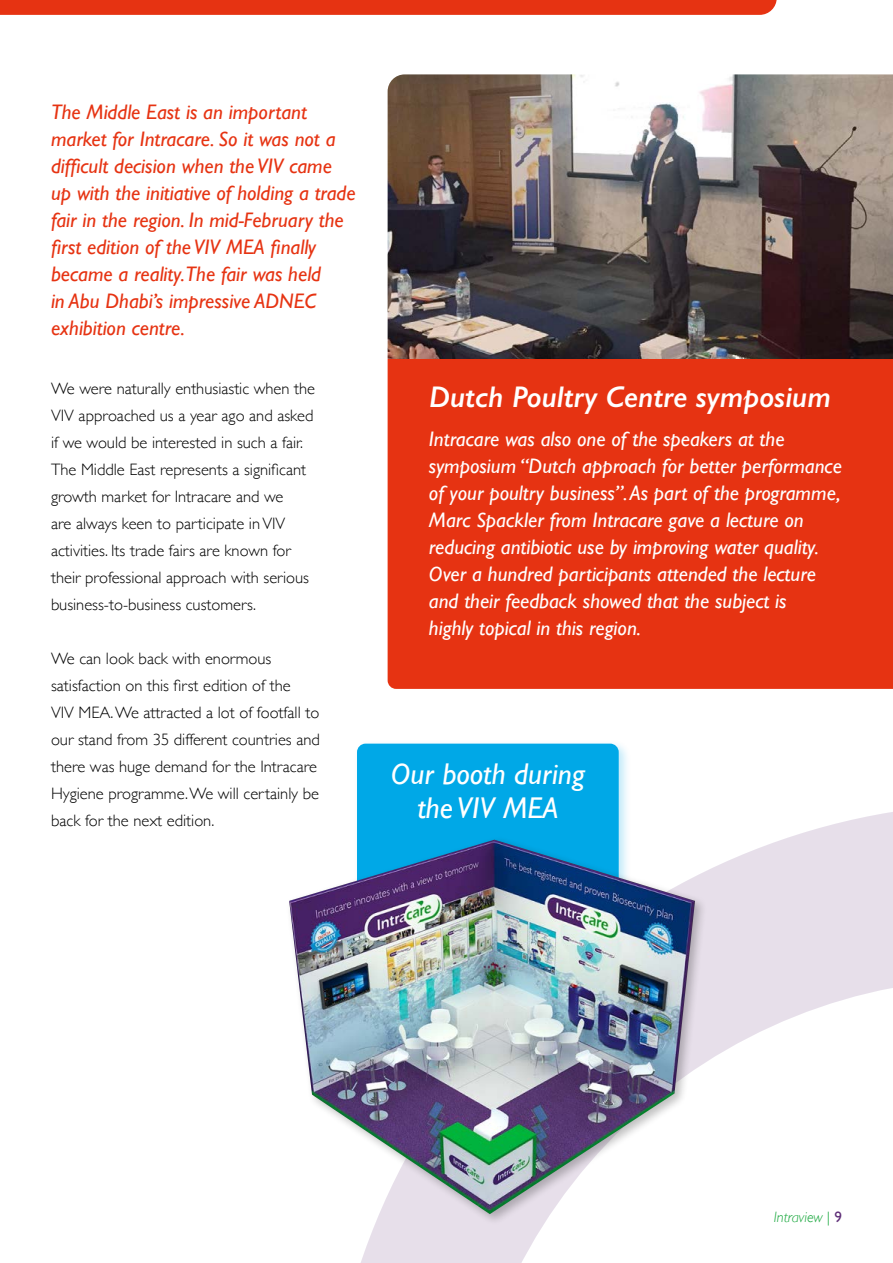
<style>
.page{position:relative;width:893px;height:1263px;background:#fff}
.page>*{position:absolute;margin:0;border:0;box-sizing:border-box;transform-origin:0 0}
.t1{font:italic 600 30px "Gill Sans";color:#fff}
.t2{font:italic 30px/34.5px "Gill Sans";color:#fff;text-align:center}
.t3{font:italic 21px/27px "Gill Sans";color:#fff}
.t4{font:italic 21px/27px "Gill Sans";color:#e63312}
.t5{font:300 16.5px/27px "Gill Sans";color:#000}
.t6{font:italic 300 15px "Gill Sans";color:#13a538}
.s1{font-style:normal}
.s2{font-weight:400;font-style:normal;color:#5f2e78}
</style>
<div class="page">
<img style="left:388px;top:74px;width:505px;height:285px">
<svg style="left:361px;top:812px;width:532px;height:451px"></svg>
<div style="left:353px;top:739px;width:279px;height:221px;background:#00a8e7;opacity:.25"></div>
<div style="left:357px;top:744px;width:262px;height:203px;background:#00a8e7;border-radius:9px"></div>
<div style="left:285px;top:836px;width:423px;height:390px;background:#000;opacity:.25"></div>
<img style="left:289px;top:840px;width:406px;height:374px">
<svg style="left:0;top:0;width:777px;height:15px;background:#e63515"></svg>
<div style="left:388px;top:359px;width:505px;height:330px;background:#e63312"></div>
<p class="t4" style="left:51px;top:98px;width:306px">The Middle East is an important market for Intracare. So it was not a difficult decision when the VIV came up with the initiative of holding a trade fair in the region. In mid-February the first edition of the VIV MEA finally became a reality.The fair was held<br>in Abu Dhabi’s impressive ADNEC exhibition centre.</p>
<p class="t5" style="left:51px;top:374px;width:266px">We were naturally enthusiastic when the VIV approached us a year ago and asked if we would be interested in such a fair.<br>The Middle East represents a significant growth market for Intracare and we<br>are always keen to participate in VIV activities. Its trade fairs are known for their professional approach with serious business-to-business customers.</p>
<p class="t5" style="left:51px;top:644px;width:270px">We can look back with enormous satisfaction on this first edition of the<br>VIV MEA. We attracted a lot of footfall to our stand from 35 different countries and there was huge demand for the Intracare Hygiene programme. We will certainly be back for the next edition.</p>
<h1 class="t1" style="left:429px;top:379px;width:403px">Dutch Poultry Centre symposium</h1>
<p class="t3" style="left:429px;top:426px;width:414px">Intracare was also one of the speakers at the symposium “Dutch approach for better performance of your poultry business”. As part of the programme, Marc Spackler from Intracare gave a lecture on reducing antibiotic use by improving water quality.<br>Over a hundred participants attended the lecture and their feedback showed that the subject is<br>highly topical in this region.</p>
<h1 class="t2" style="left:391px;top:756px;width:195px">Our booth during the VIV MEA</h1>
<p class="t6" style="left:774px;top:1209px;width:70px">Intraview <span class="s1">|</span> <span class="s2">9</span></p>
</div>
